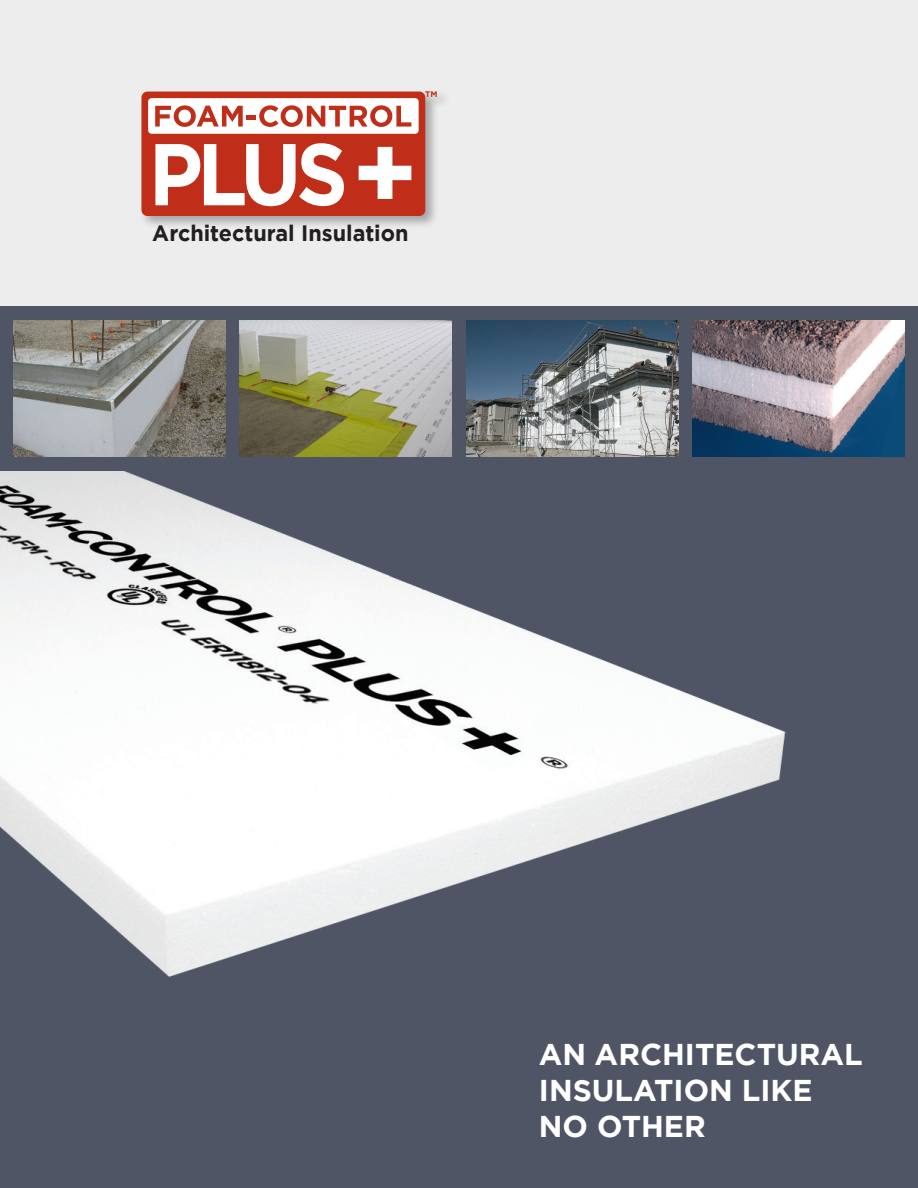
<style>
.page{position:relative;width:918px;height:1188px;background:#fff}
.page>*{position:absolute;margin:0;border:0;box-sizing:border-box;transform-origin:0 0}
.Title_FLAG{font:700 30px/36px "Gotham";color:#fff}
.Body_Text{font:700 22.2px "Gotham";color:#231f20}
.t1{font:700 8.1px "Gotham";color:#c02d19}
</style>
<div class="page">
<div style="left:0;top:0;width:918px;height:310px;background:#ededee"></div>
<div style="left:0;top:307px;width:918px;height:881px;background:#4f5565"></div>
<img style="left:693px;top:321px;width:211px;height:136px">
<img style="left:240px;top:321px;width:212px;height:136px">
<img style="left:14px;top:321px;width:211px;height:136px">
<img style="left:466px;top:321px;width:212px;height:136px">
<img style="left:0;top:471px;width:786px;height:506px">
<div style="left:139px;top:89px;width:311px;height:140px;background:#231f20;opacity:.35"></div>
<div style="left:141px;top:92px;width:284px;height:124px;background:#c02d19;border-radius:6px"></div>
<div style="left:148px;top:98px;width:271px;height:36px;background:#fff;border-radius:4px"></div>
<svg style="left:359px;top:147px;width:52px;height:52px"></svg>
<svg style="left:155px;top:105px;width:256px;height:22px"></svg>
<svg style="left:155px;top:143px;width:189px;height:63px"></svg>
<p class="t1" style="left:425px;top:90px;width:14px">TM</p>
<p class="Body_Text" style="left:152px;top:221px;width:258px">Architectural Insulation</p>
<p class="Title_FLAG" style="left:539px;top:1035px;width:325px">AN ARCHITECTURAL<br>INSULATION LIKE<br>NO OTHER</p>
</div>
